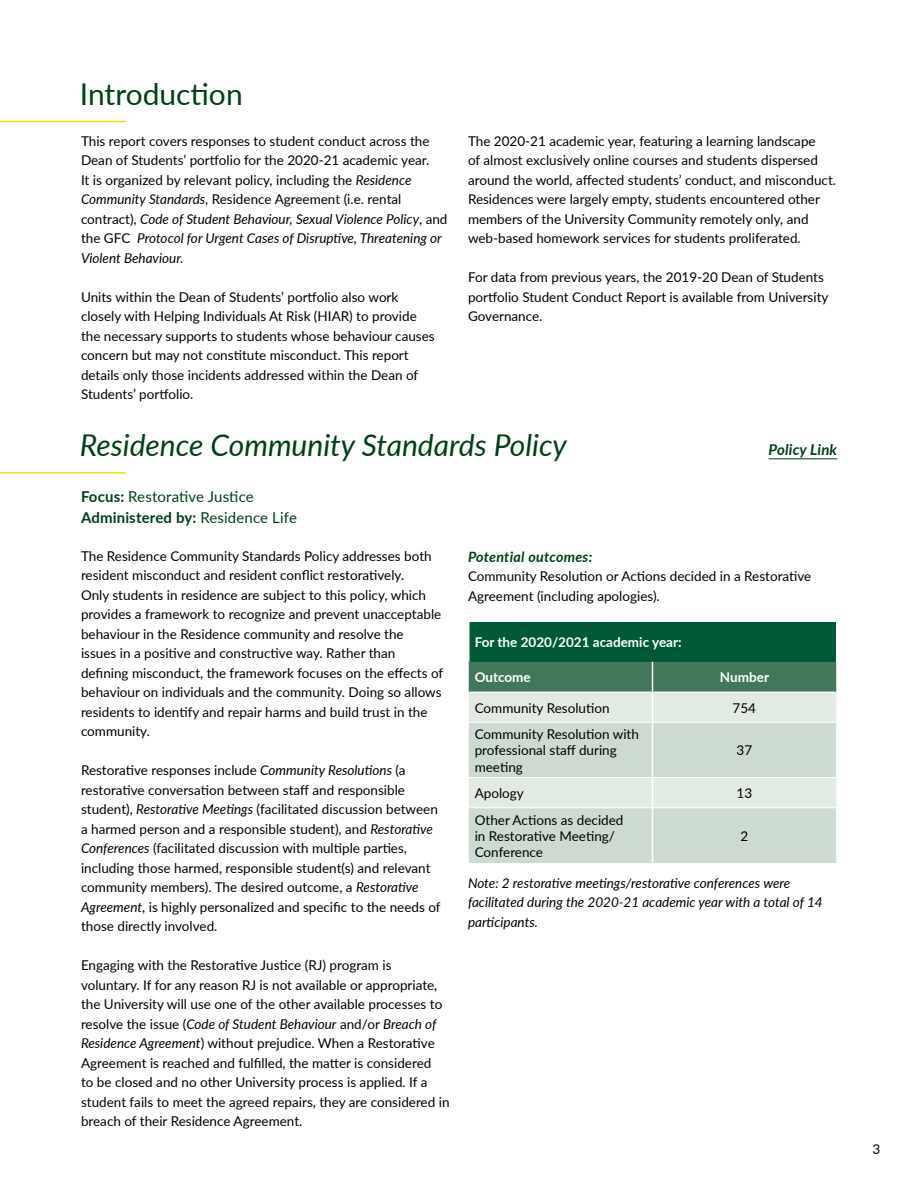
<style>
.page{position:relative;width:918px;height:1188px;background:#fff}
.page>*{position:absolute;margin:0;border:0;box-sizing:border-box;transform-origin:0 0}
.t1{font:italic 30px "Lato";color:#003f18}
.t2{font:30px "Lato";color:#003f18}
.t3{font:700 15px "Lato";letter-spacing:.01em;color:#003f18}
.t4{font:15px "Lato";letter-spacing:.005em;color:#003f18}
.t5{font:italic 700 15px "Lato";letter-spacing:.01em;color:#003f18}
.t6{font:italic 700 14.25px "Lato";letter-spacing:.02em;color:#003f18}
.t7{font:13.5px/19.5px "Lato";color:#000}
.t8{font:italic 13.5px/19.5px "Lato";color:#000}
.t9{font:700 13.5px "Lato";color:#fff}
.s1{font-style:italic}
.s2{font-weight:700}
.s3{font-weight:400}
</style>
<div class="page">
<hr style="left:0;top:121px;width:126px;height:1px;background:#ffdc09">
<hr style="left:0;top:472px;width:126px;height:2px;background:#ffdc09">
<hr style="left:769px;top:458px;width:68px;height:1px;background:#003f18">
<div style="left:469px;top:622px;width:367px;height:40px;background:#005a38"></div>
<div style="left:469px;top:808px;width:367px;height:55px;background:#cddad1"></div>
<svg style="left:469px;top:662px;width:367px;height:146px"></svg>
<hr style="left:652px;top:808px;width:1px;height:54px;background:#fff">
<hr style="left:470px;top:692px;width:182px;height:1px;background:#fff">
<hr style="left:652px;top:692px;width:184px;height:1px;background:#fff">
<hr style="left:470px;top:722px;width:182px;height:1px;background:#fff">
<hr style="left:652px;top:722px;width:184px;height:1px;background:#fff">
<hr style="left:470px;top:777px;width:182px;height:1px;background:#fff">
<hr style="left:652px;top:777px;width:184px;height:1px;background:#fff">
<hr style="left:470px;top:807px;width:182px;height:1px;background:#fff">
<hr style="left:652px;top:807px;width:184px;height:1px;background:#fff">
<hr style="left:468px;top:622px;width:2px;height:40px;background:#fff">
<p class="t2" style="left:80px;top:72px;width:164px">Introduction</p>
<p class="t7" style="left:81px;top:130px;width:368px">This report covers responses to student conduct across the Dean of Students’ portfolio for the 2020-21 academic year.<br>It is organized by relevant policy, including the <span class="s1">Residence Community Standards</span>, Residence Agreement (i.e. rental contract), <span class="s1">Code of Student Behaviour, Sexual Violence Policy</span>, and the GFC <span class="s1">Protocol for Urgent Cases of Disruptive, Threatening or Violent Behaviour.</span></p>
<p class="t7" style="left:81px;top:286px;width:355px">Units within the Dean of Students’ portfolio also work closely with Helping Individuals At Risk (HIAR) to provide the necessary supports to students whose behaviour causes concern but may not constitute misconduct. This report details only those incidents addressed within the Dean of Students’ portfolio.</p>
<p class="t7" style="left:468px;top:130px;width:370px">The 2020-21 academic year, featuring a learning landscape<br>of almost exclusively online courses and students dispersed around the world, affected students’ conduct, and misconduct.<br>Residences were largely empty, students encountered other members of the University Community remotely only, and web-based homework services for students proliferated.</p>
<p class="t7" style="left:468px;top:267px;width:362px">For data from previous years, the 2019-20 Dean of Students portfolio Student Conduct Report is available from University<br>Governance.</p>
<p class="t1" style="left:80px;top:424px;width:488px">Residence Community Standards Policy</p>
<p class="t4" style="left:81px;top:486px;width:174px"><span class="s2">Focus:</span> Restorative Justice</p>
<p class="t3" style="left:81px;top:506px;width:217px">Administered by: <span class="s3">Residence Life</span></p>
<p class="t5" style="left:769px;top:439px;width:70px">Policy Link</p>
<p class="t7" style="left:81px;top:546px;width:364px">The Residence Community Standards Policy addresses both resident misconduct and resident conflict restoratively.<br>Only students in residence are subject to this policy, which provides a framework to recognize and prevent unacceptable behaviour in the Residence community and resolve the<br>issues in a positive and constructive way. Rather than defining misconduct, the framework focuses on the effects of behaviour on individuals and the community. Doing so allows residents to identify and repair harms and build trust in the community.</p>
<p class="t7" style="left:81px;top:760px;width:361px">Restorative responses include <span class="s1">Community Resolutions</span> (a restorative conversation between staff and responsible student), <span class="s1">Restorative Meetings</span> (facilitated discussion between a harmed person and a responsible student), and <span class="s1">Restorative Conferences</span> (facilitated discussion with multiple parties, including those harmed, responsible student(s) and relevant community members). The desired outcome, a <span class="s1">Restorative Agreement</span>, is highly personalized and specific to the needs of those directly involved.</p>
<p class="t7" style="left:81px;top:955px;width:370px">Engaging with the Restorative Justice (RJ) program is voluntary. If for any reason RJ is not available or appropriate, the University will use one of the other available processes to resolve the issue (<span class="s1">Code of Student Behaviour</span> and/or <span class="s1">Breach of Residence Agreement</span>) without prejudice. When a Restorative Agreement is reached and fulfilled, the matter is considered<br>to be closed and no other University process is applied. If a student fails to meet the agreed repairs, they are considered in breach of their Residence Agreement.</p>
<p class="t6" style="left:468px;top:546px;width:126px">Potential outcomes:</p>
<p class="t7" style="left:468px;top:566px;width:345px">Community Resolution or Actions decided in a Restorative<br>Agreement (including apologies).</p>
<p class="t9" style="left:475px;top:632px;width:208px">For the 2020/2021 academic year:</p>
<p class="t9" style="left:475px;top:668px;width:58px">Outcome</p>
<p class="t9" style="left:720px;top:668px;width:51px">Number</p>
<p class="t7" style="left:475px;top:697px;width:136px">Community Resolution</p>
<p class="t7" style="left:733px;top:697px;width:25px">754</p>
<p class="t7" style="left:475px;top:726px;width:166px;line-height:16.2px">Community Resolution with professional staff during meeting</p>
<p class="t7" style="left:737px;top:740px;width:17px">37</p>
<p class="t7" style="left:475px;top:783px;width:51px">Apology</p>
<p class="t7" style="left:737px;top:783px;width:17px">13</p>
<p class="t7" style="left:475px;top:811px;width:150px;line-height:16.2px">Other Actions as decided in Restorative Meeting/<br>Conference</p>
<p class="t7" style="left:740px;top:826px;width:9px">2</p>
<p class="t8" style="left:468px;top:873px;width:356px">Note: 2 restorative meetings/restorative conferences were facilitated during the 2020-21 academic year with a total of 14 participants.</p>
<p class="t7" style="left:873px;top:1138px;width:9px">3</p>
</div>
